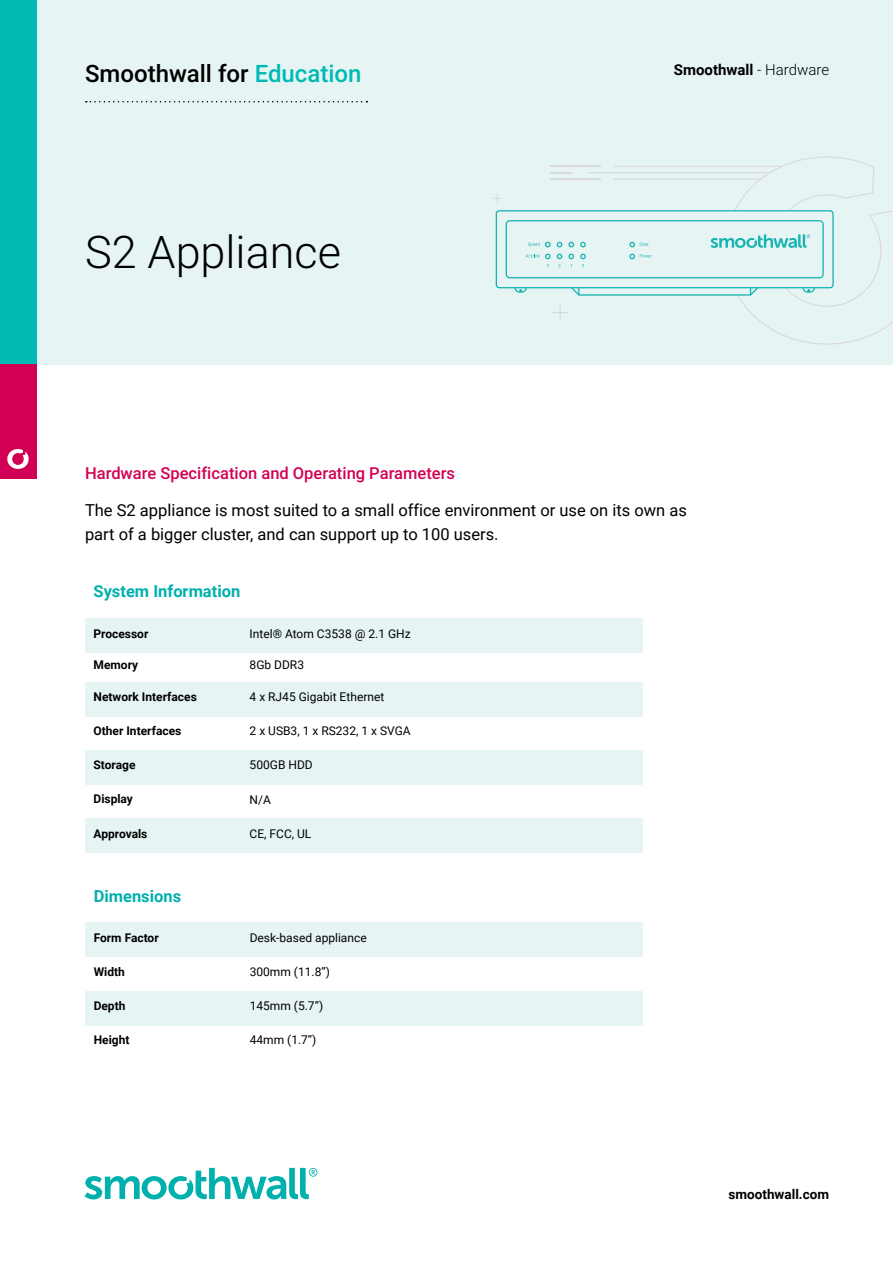
<style>
.page{position:relative;width:893px;height:1263px;background:#fff}
.page>*{position:absolute;margin:0;border:0;box-sizing:border-box;transform-origin:0 0}
.t1{font:300 45px "Roboto";color:#000}
.t2{font:500 24px "Roboto";color:#000}
.t3{font:16.5px/24px "Roboto";color:#000}
.t4{font:500 16.5px "Roboto";color:#d20054}
.t5{font:700 16.5px "Roboto";color:#00b0ad}
.t6{font:700 15px "Roboto";color:#000}
.t7{font:700 13.5px "Roboto";color:#000}
.t8{font:12px "Roboto";color:#000}
.t9{font:700 12px "Roboto";color:#000}
.s1{color:#00bab4}
.s2{font-weight:300}
</style>
<div class="page">
<div style="left:0;top:0;width:893px;height:364px;background:#e6f5f4"></div>
<div style="left:0;top:0;width:36px;height:364px;background:#00bab4"></div>
<div style="left:0;top:364px;width:36px;height:115px;background:#d20054"></div>
<svg style="left:7px;top:449px;width:22px;height:20px"></svg>
<div style="left:85px;top:618px;width:557px;height:34px;background:#e6f5f4"></div>
<div style="left:85px;top:682px;width:557px;height:34px;background:#e6f5f4"></div>
<div style="left:85px;top:750px;width:557px;height:34px;background:#e6f5f4"></div>
<div style="left:85px;top:818px;width:557px;height:34px;background:#e6f5f4"></div>
<div style="left:85px;top:923px;width:557px;height:34px;background:#e6f5f4"></div>
<div style="left:85px;top:991px;width:557px;height:34px;background:#e6f5f4"></div>
<svg style="left:493px;top:156px;width:400px;height:189px"></svg>
<svg style="left:86px;top:101px;width:281px;height:1px"></svg>
<svg style="left:85px;top:1168px;width:232px;height:31px"></svg>
<h2 class="t2" style="left:85px;top:56px;width:278px">Smoothwall for <span class="s1">Education</span></h2>
<h1 class="t1" style="left:85px;top:221px;width:257px">S2 Appliance</h1>
<p class="t6" style="left:674px;top:59px;width:157px">Smoothwall <span class="s2">- Hardware</span></p>
<h3 class="t4" style="left:85px;top:462px;width:372px">Hardware Specification and Operating Parameters</h3>
<h3 class="t3" style="left:85px;top:498px;width:603px">The S2 appliance is most suited to a small office environment or use on its own as part of a bigger cluster, and can support up to 100 users.</h3>
<h3 class="t5" style="left:94px;top:580px;width:148px">System Information</h3>
<p class="t9" style="left:94px;top:625px;width:56px">Processor</p>
<p class="t9" style="left:94px;top:656px;width:46px">Memory</p>
<p class="t9" style="left:94px;top:689px;width:105px">Network Interfaces</p>
<p class="t9" style="left:94px;top:723px;width:89px">Other Interfaces</p>
<p class="t9" style="left:94px;top:757px;width:44px">Storage</p>
<p class="t9" style="left:94px;top:791px;width:41px">Display</p>
<p class="t9" style="left:94px;top:825px;width:55px">Approvals</p>
<p class="t8" style="left:250px;top:625px;width:163px">Intel® Atom C3538 @ 2.1 GHz</p>
<p class="t8" style="left:250px;top:656px;width:56px">8Gb DDR3</p>
<p class="t8" style="left:250px;top:689px;width:136px">4 x RJ45 Gigabit Ethernet</p>
<p class="t8" style="left:250px;top:723px;width:163px">2 x USB3, 1 x RS232, 1 x SVGA</p>
<p class="t8" style="left:250px;top:757px;width:65px">500GB HDD</p>
<p class="t8" style="left:250px;top:791px;width:23px">N/A</p>
<p class="t8" style="left:250px;top:825px;width:63px">CE, FCC, UL</p>
<h3 class="t5" style="left:94px;top:884px;width:89px">Dimensions</h3>
<p class="t9" style="left:94px;top:929px;width:67px">Form Factor</p>
<p class="t9" style="left:94px;top:963px;width:33px">Width</p>
<p class="t9" style="left:94px;top:997px;width:33px">Depth</p>
<p class="t9" style="left:94px;top:1031px;width:37px">Height</p>
<p class="t8" style="left:250px;top:929px;width:118px">Desk-based appliance</p>
<p class="t8" style="left:250px;top:963px;width:82px">300mm (11.8”)</p>
<p class="t8" style="left:250px;top:997px;width:75px">145mm (5.7”)</p>
<p class="t8" style="left:250px;top:1032px;width:68px">44mm (1.7”)</p>
<p class="t7" style="left:729px;top:1185px;width:102px">smoothwall.com</p>
</div>
